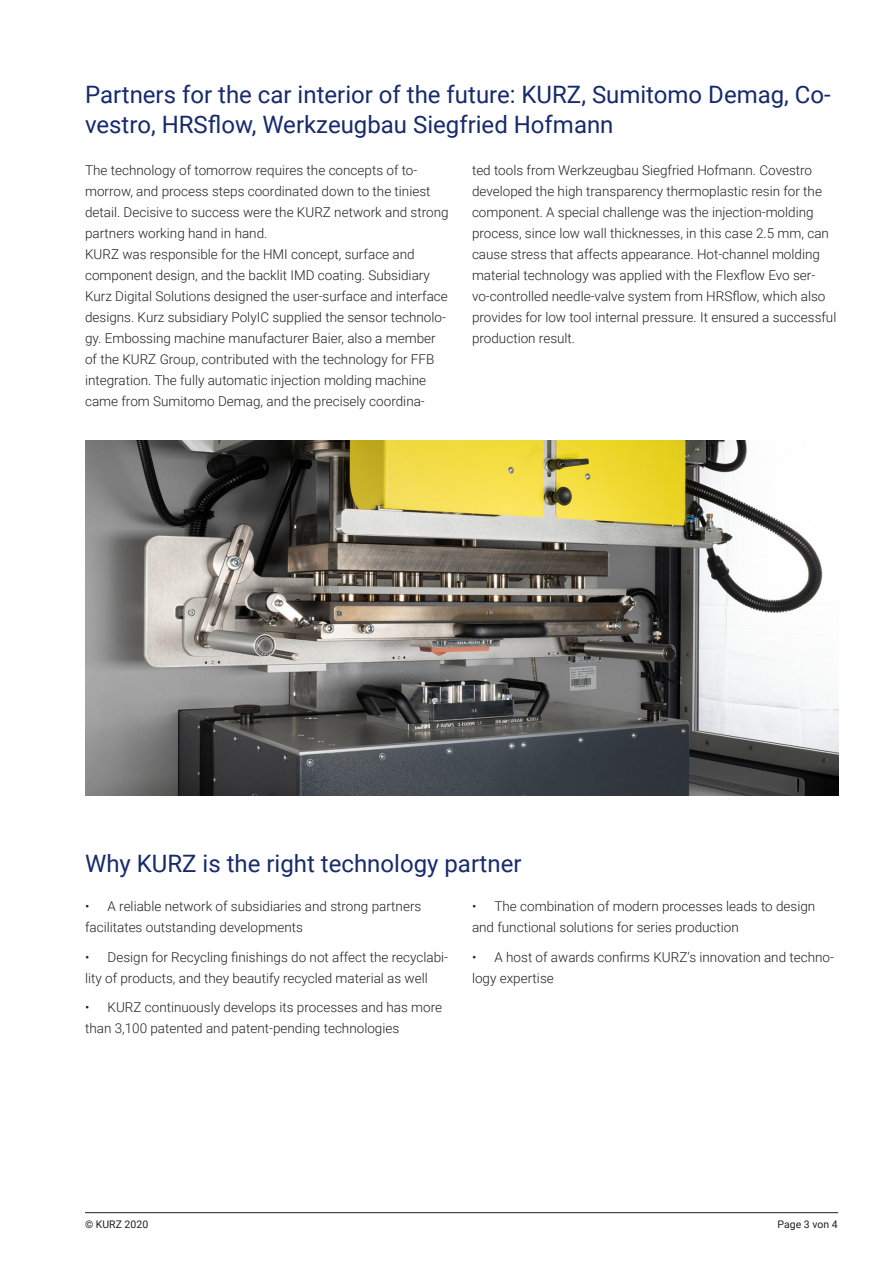
<style>
.page{position:relative;width:893px;height:1263px;background:#fff}
.page>*{position:absolute;margin:0;border:0;box-sizing:border-box;transform-origin:0 0}
.t1{font:24px/30px "Roboto";color:#172a6c}
.Fließtext{font:300 13.5px/21px "Roboto";color:#231f20}
.Copyright{font:10.5px "Roboto";color:#231f20}
</style>
<div class="page">
<hr style="left:85px;top:1212px;width:753px;height:1px;background:#231f20">
<img style="left:85px;top:440px;width:753px;height:355px">
<p class="t1" style="left:85px;top:79px;width:747px">Partners for the car interior of the future: KURZ, Sumitomo Demag, Co&shy;vestro, HRSflow, Werkzeugbau Siegfried Hofmann</p>
<p class="Fließtext" style="left:85px;top:159px;width:365px">The technology of tomorrow requires the concepts of to&shy;morrow, and process steps coordinated down to the tiniest detail. Decisive to success were the KURZ network and strong partners working hand in hand.</p>
<p class="Fließtext" style="left:85px;top:243px;width:364px">KURZ was responsible for the HMI concept, surface and component design, and the backlit IMD coating. Subsidiary Kurz Digital Solutions designed the user-surface and interface designs. Kurz subsidiary PolyIC supplied the sensor technolo&shy;gy. Embossing machine manufacturer Baier, also a member of the KURZ Group, contributed with the technology for FFB integration. The fully automatic injection molding machine came from Sumitomo Demag, and the precisely coordina-</p>
<p class="Fließtext" style="left:472px;top:159px;width:366px">ted tools from Werkzeugbau Siegfried Hofmann. Covestro developed the high transparency thermoplastic resin for the component. A special challenge was the injection-molding process, since low wall thicknesses, in this case 2.5 mm, can cause stress that affects appearance. Hot-channel molding material technology was applied with the Flexflow Evo ser&shy;vo-controlled needle-valve system from HRSflow, which also provides for low tool internal pressure. It ensured a successful production result.</p>
<p class="t1" style="left:85px;top:847px;width:438px">Why KURZ is the right technology partner</p>
<p class="Fließtext" style="left:85px;top:895px;width:338px">• A reliable network of subsidiaries and strong partners facilitates outstanding developments</p>
<p class="Fließtext" style="left:85px;top:946px;width:364px">• Design for Recycling finishings do not affect the recyclabi&shy;lity of products, and they beautify recycled material as well</p>
<p class="Fließtext" style="left:85px;top:996px;width:359px">• KURZ continuously develops its processes and has more than 3,100 patented and patent-pending technologies</p>
<p class="Fließtext" style="left:472px;top:895px;width:345px">• The combination of modern processes leads to design and functional solutions for series production</p>
<p class="Fließtext" style="left:472px;top:946px;width:363px">• A host of awards confirms KURZ‘s innovation and techno&shy;logy expertise</p>
<p class="Copyright" style="left:85px;top:1217px;width:65px">© KURZ 2020</p>
<p class="Copyright" style="left:778px;top:1217px;width:62px">Page 3 von 4</p>
</div>
